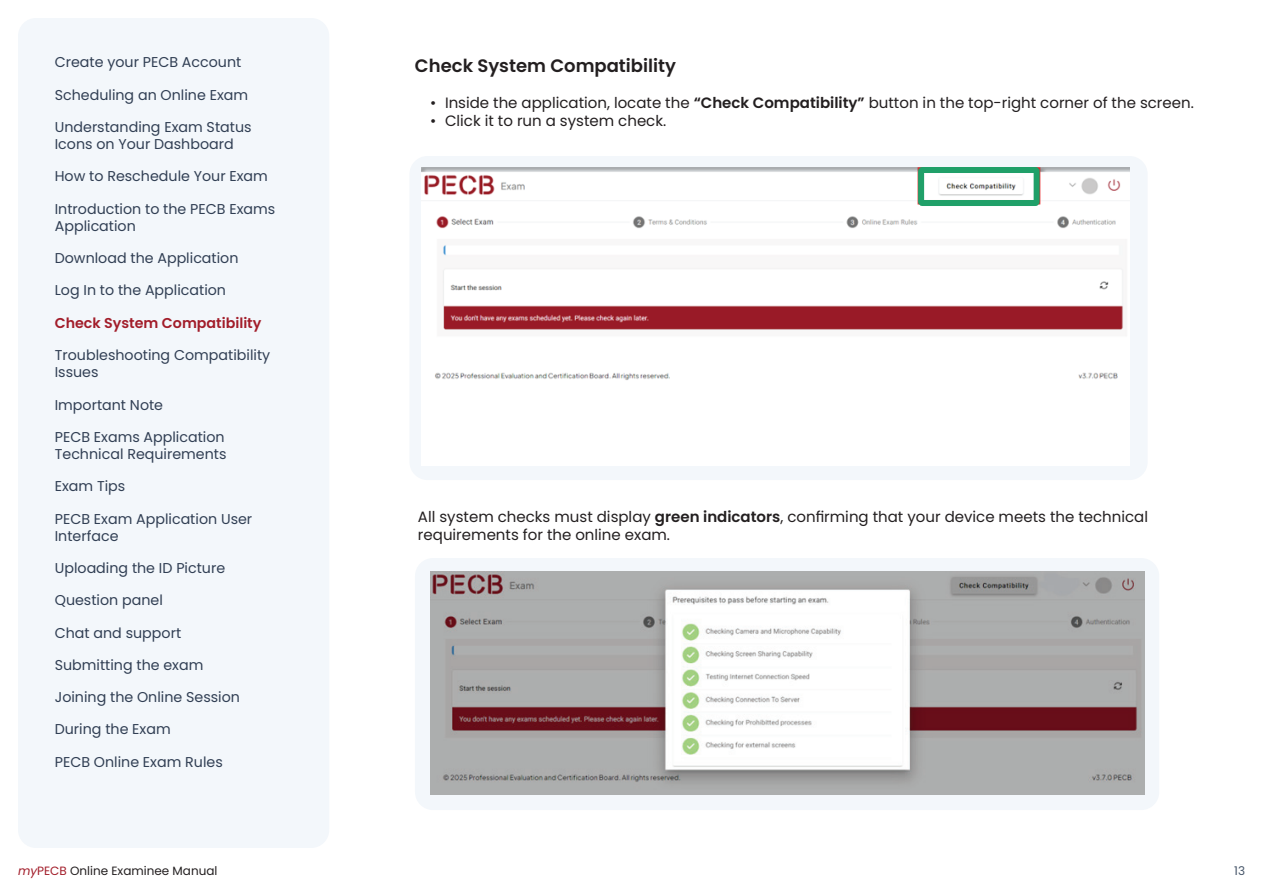
<style>
.page{position:relative;width:1263px;height:893px;background:#fff}
.page>*{position:absolute;margin:0;border:0;box-sizing:border-box;transform-origin:0 0}
.t1{font:600 18px "Poppins";color:#231f20}
.t2{font:15px/18px "Poppins";color:#231f20}
.t3{font:14.25px/17.2px "Poppins";color:#313f54}
.t4{font:600 14.25px "Poppins";color:#a21d2a}
.t5{font:12px "Poppins";color:#231f20}
.t6{font:12px "Poppins";color:#465569}
.s1{font-weight:600}
.s2{font-style:italic;color:#a21d2a}
.s3{color:#a21d2a}
</style>
<div class="page">
<div style="left:18px;top:18px;width:311px;height:830px;background:#f3f7fb;border-radius:18px"></div>
<div style="left:409px;top:156px;width:738px;height:324px;background:#f3f7fb;border-radius:18px"></div>
<img style="left:421px;top:167px;width:709px;height:298px">
<div style="left:415px;top:558px;width:744px;height:252px;background:#f3f7fb;border-radius:18px"></div>
<img style="left:430px;top:572px;width:714px;height:222px">
<div style="left:918px;top:167px;width:122px;height:39px;border:6px solid #20a069;border-radius:2px"></div>
<p class="t3" style="left:55px;top:54px;width:188px">Create your PECB Account</p>
<p class="t3" style="left:55px;top:86px;width:195px">Scheduling an Online Exam</p>
<p class="t3" style="left:55px;top:118px;width:198px">Understanding Exam Status<br>Icons on Your Dashboard</p>
<p class="t3" style="left:55px;top:168px;width:215px">How to Reschedule Your Exam</p>
<p class="t3" style="left:55px;top:200px;width:222px">Introduction to the PECB Exams<br>Application</p>
<p class="t3" style="left:55px;top:250px;width:185px">Download the Application</p>
<p class="t3" style="left:55px;top:282px;width:173px">Log In to the Application</p>
<p class="t4" style="left:55px;top:314px;width:208px">Check System Compatibility</p>
<p class="t3" style="left:55px;top:346px;width:217px">Troubleshooting Compatibility<br>Issues</p>
<p class="t3" style="left:55px;top:396px;width:110px">Important Note</p>
<p class="t3" style="left:55px;top:428px;width:173px">PECB Exams Application<br>Technical Requirements</p>
<p class="t3" style="left:55px;top:478px;width:72px">Exam Tips</p>
<p class="t3" style="left:55px;top:510px;width:199px">PECB Exam Application User<br>Interface</p>
<p class="t3" style="left:55px;top:559px;width:172px">Uploading the ID Picture</p>
<p class="t3" style="left:55px;top:592px;width:110px">Question panel</p>
<p class="t3" style="left:55px;top:624px;width:128px">Chat and support</p>
<p class="t3" style="left:55px;top:656px;width:150px">Submitting the exam</p>
<p class="t3" style="left:55px;top:688px;width:187px">Joining the Online Session</p>
<p class="t3" style="left:55px;top:721px;width:117px">During the Exam</p>
<p class="t3" style="left:55px;top:753px;width:170px">PECB Online Exam Rules</p>
<p class="t1" style="left:415px;top:55px;width:263px">Check System Compatibility</p>
<p class="t2" style="left:430px;top:94px;width:765px">• Inside the application, locate the <span class="s1">“Check Compatibility”</span> button in the top-right corner of the screen.</p>
<p class="t2" style="left:430px;top:112px;width:238px">• Click it to run a system check.</p>
<p class="t2" style="left:418px;top:508px;width:731px">All system checks must display <span class="s1">green indicators</span>, confirming that your device meets the technical requirements for the online exam.</p>
<p class="t5" style="left:18px;top:863px;width:201px"><span class="s2">my</span><span class="s3">PECB</span> Online Examinee Manual</p>
<p class="t6" style="left:1234px;top:863px;width:12px">13</p>
</div>
